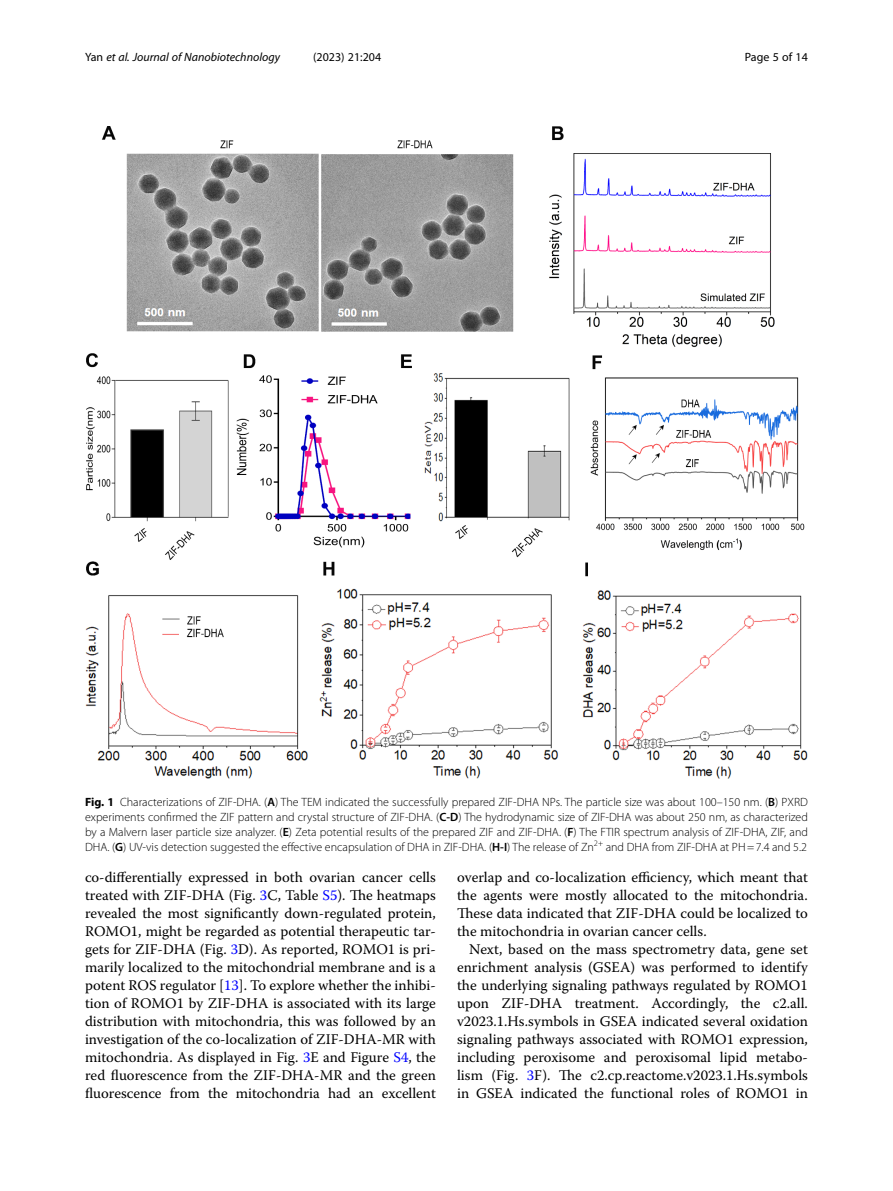
<style>
.page{position:relative;width:893px;height:1191px;background:#fff}
.page>*{position:absolute;margin:0;border:0;box-sizing:border-box;transform-origin:0 0}
.Body_Text{font:14.7px/18px "Warnock Pro";color:#000;text-align:justify}
.Body_Text_Indent{font:14.7px/18px "Warnock Pro";color:#000;text-align:justify}
.Figure_Caption{font:300 12px/15px "Myriad Pro";color:#000;text-align:justify}
.t1{font:italic 12px "Myriad Pro";color:#000}
.t2{font:12px "Myriad Pro";color:#000}
.s1{font-style:normal}
.s2{font-weight:700}
.s3{font-weight:600}
.s4{color:#00f}
</style>
<div class="page">
<img style="left:85px;top:126px;width:723px;height:653px">
<p class="t1" style="left:85px;top:50px;width:196px"><span class="s1">Yan</span> et al. Journal of Nanobiotechnology</p>
<p class="t2" style="left:313px;top:50px;width:70px">(2023) 21:204</p>
<p class="t2" style="left:745px;top:50px;width:65px">Page 5 of 14</p>
<p class="Figure_Caption" style="left:85px;top:794px;width:724px"><span class="s2">Fig. 1</span> Characterizations of ZIF-DHA. (<span class="s3">A</span>) The TEM indicated the successfully prepared ZIF-DHA NPs. The particle size was about 100–150 nm. (<span class="s3">B</span>) PXRD experiments confirmed the ZIF pattern and crystal structure of ZIF-DHA. (<span class="s3">C-D</span>) The hydrodynamic size of ZIF-DHA was about 250 nm, as characterized by a Malvern laser particle size analyzer. (<span class="s3">E</span>) Zeta potential results of the prepared ZIF and ZIF-DHA. (<span class="s3">F</span>) The FTIR spectrum analysis of ZIF-DHA, ZIF, and DHA. (<span class="s3">G</span>) UV-vis detection suggested the effective encapsulation of DHA in ZIF-DHA. (<span class="s3">H-I</span>) The release of Zn<sup>2+</sup> and DHA from ZIF-DHA at PH=7.4 and 5.2</p>
<p class="Body_Text" style="left:85px;top:868px;width:352px">co-differentially expressed in both ovarian cancer cells treated with ZIF-DHA (Fig. <span class="s4">3</span>C, Table <span class="s4">S5</span>). The heatmaps revealed the most significantly down-regulated protein, ROMO1, might be regarded as potential therapeutic tar&shy;gets for ZIF-DHA (Fig. <span class="s4">3</span>D). As reported, ROMO1 is pri&shy;marily localized to the mitochondrial membrane and is a potent ROS regulator [<span class="s4">13</span>]. To explore whether the inhibi&shy;tion of ROMO1 by ZIF-DHA is associated with its large distribution with mitochondria, this was followed by an investigation of the co-localization of ZIF-DHA-MR with mitochondria. As displayed in Fig. <span class="s4">3</span>E and Figure <span class="s4">S4</span>, the red fluorescence from the ZIF-DHA-MR and the green fluorescence from the mitochondria had an excellent</p>
<p class="Body_Text" style="left:457px;top:868px;width:352px">overlap and co-localization efficiency, which meant that the agents were mostly allocated to the mitochondria.<br>These data indicated that ZIF-DHA could be localized to the mitochondria in ovarian cancer cells.</p>
<p class="Body_Text_Indent" style="left:457px;top:940px;width:352px;text-indent:12px">Next, based on the mass spectrometry data, gene set enrichment analysis (GSEA) was performed to identify the underlying signaling pathways regulated by ROMO1 upon ZIF-DHA treatment. Accordingly, the c2.all. v2023.1.Hs.symbols in GSEA indicated several oxidation signaling pathways associated with ROMO1 expression, including peroxisome and peroxisomal lipid metabo&shy;lism (Fig. <span class="s4">3</span>F). The c2.cp.reactome.v2023.1.Hs.symbols in GSEA indicated the functional roles of ROMO1 in</p>
</div>
